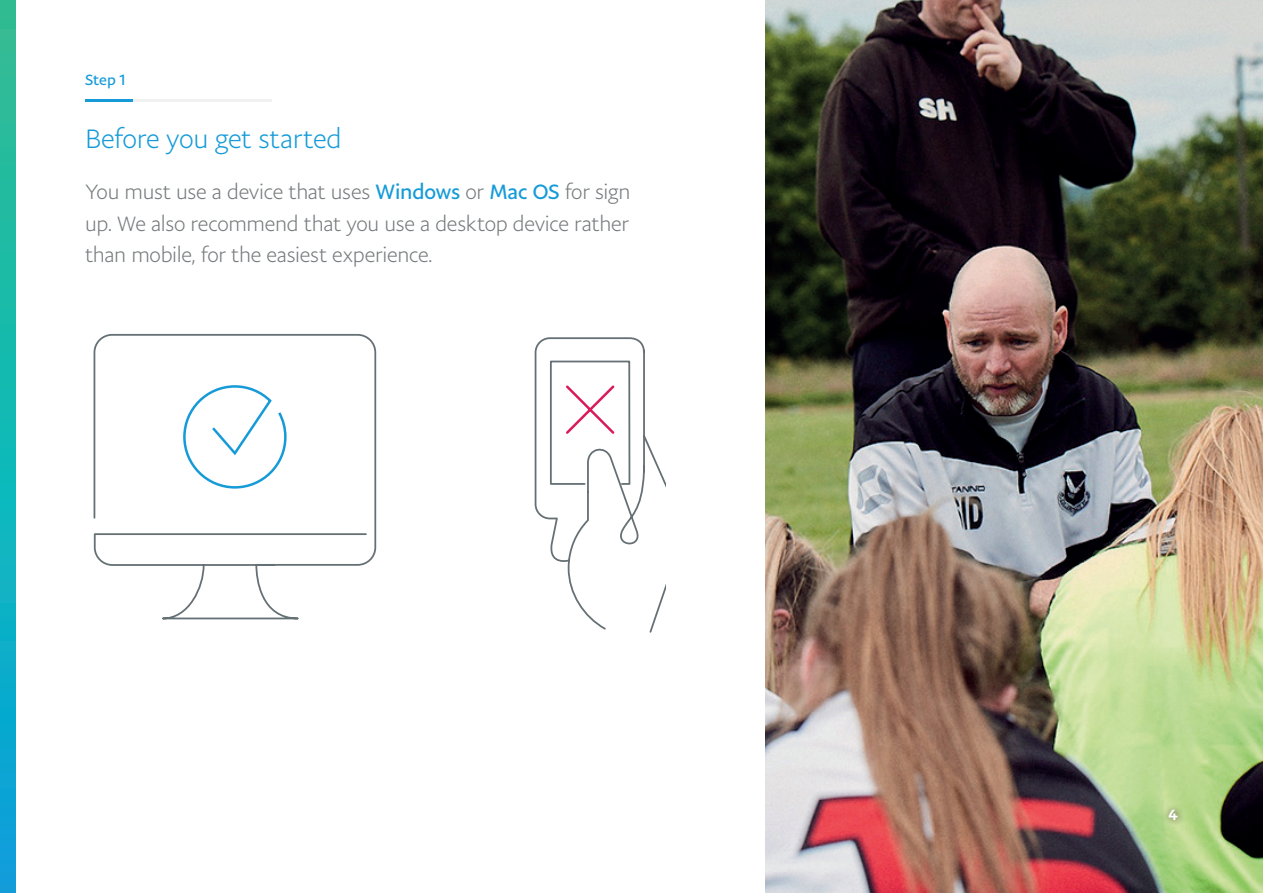
<style>
.page{position:relative;width:1263px;height:893px;background:#fff}
.page>*{position:absolute;margin:0;border:0;box-sizing:border-box;transform-origin:0 0}
.t1{font:300 27px "Pay Pal Sans Big";letter-spacing:-.015em;color:#159bd8}
.t2{font:300 21px/31.5px "Pay Pal Sans Big";letter-spacing:-.015em;color:#75797b;text-align:justify}
.t3{font:15px "Pay Pal Sans Big";color:#159bd8}
.t4{font:500 15px "Pay Pal Sans Big";color:#fff}
.s1{font-weight:400;color:#159bd8}
</style>
<div class="page">
<img style="left:765px;top:0;width:498px;height:893px">
<div style="left:1161px;top:802px;width:24px;height:25px;background:#000;opacity:.75"></div>
<hr style="left:85px;top:99px;width:186px;height:3px;background:#75797b">
<hr style="left:85px;top:99px;width:48px;height:3px;background:#159bd8">
<svg style="left:0;top:0;width:15px;height:893px;background:#16b3b6"></svg>
<svg style="left:94px;top:334px;width:571px;height:299px"></svg>
<svg style="left:564px;top:383px;width:53px;height:53px"></svg>
<p class="t3" style="left:85px;top:71px;width:42px">Step 1</p>
<p class="t1" style="left:85px;top:122px;width:258px">Before you get started</p>
<p class="t2" style="left:85px;top:176px;width:547px">You must use a device that uses <span class="s1">Windows</span> or <span class="s1">Mac OS</span> for sign up. We also recommend that you use a desktop device rather than mobile, for the easiest experience.</p>
<p class="t4" style="left:1168px;top:805px;width:11px">4</p>
</div>
